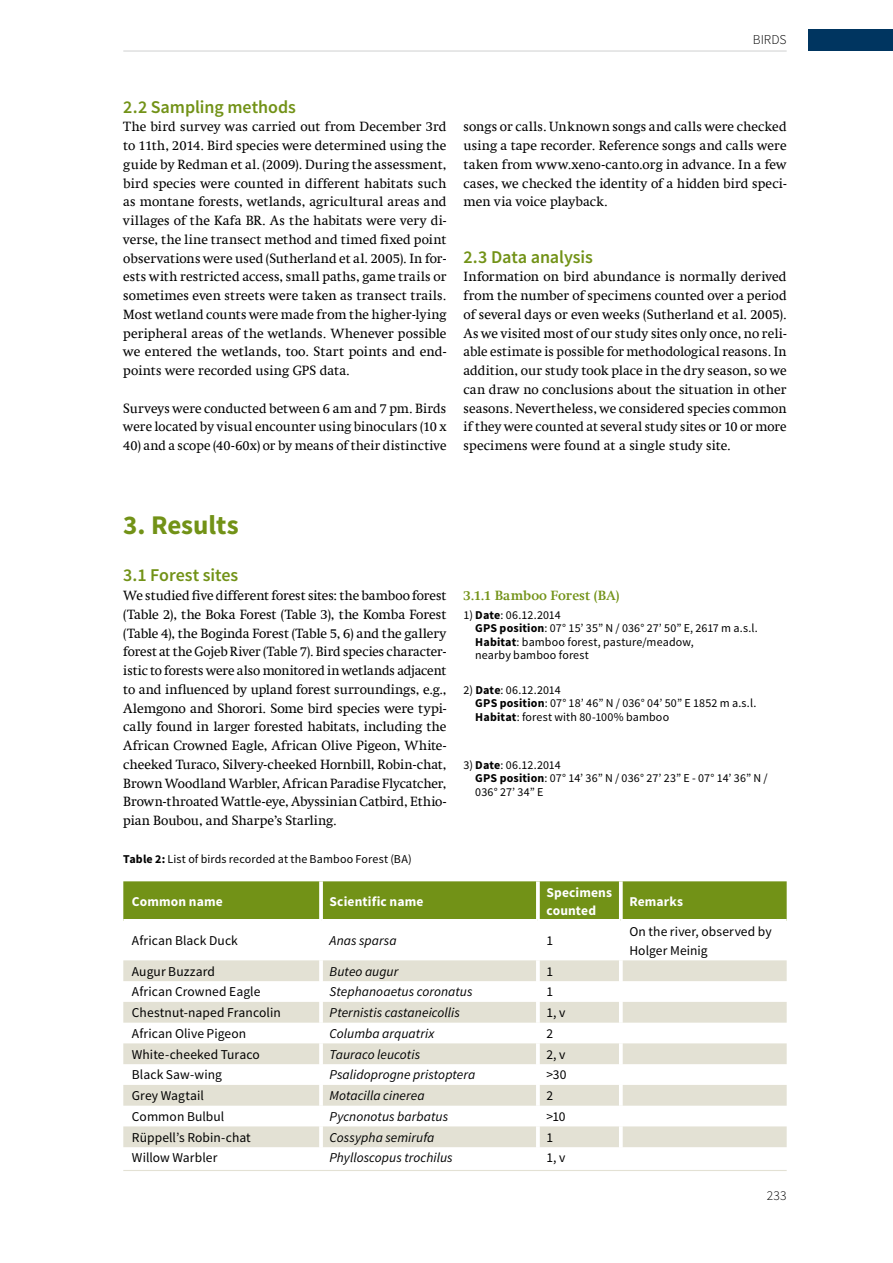
<style>
.page{position:relative;width:893px;height:1263px;background:#fff}
.page>*{position:absolute;margin:0;border:0;box-sizing:border-box;transform-origin:0 0}
.t1{font:700 27px "Source Sans Pro";letter-spacing:-.005em;color:#729217}
.t2{font:600 18px "Source Sans Pro";letter-spacing:-.005em;color:#729217}
.t3{font:13.5px/18.8px "Swift Com";color:#000;text-align:justify}
.t4{font:13.5px/18.8px "Source Sans Pro";letter-spacing:.005em;color:#000}
.t5{font:italic 13.5px "Source Sans Pro";letter-spacing:.005em;color:#000}
.t6{font:700 13.5px/18.8px "Source Sans Pro";letter-spacing:.01em;color:#fff}
.t7{font:700 13.5px "Swift Com";letter-spacing:.005em;color:#729217}
.t8{font:300 13.5px "Source Sans Pro";letter-spacing:.005em;color:#000}
.t9{font:12px/13.5px "Source Sans Pro";letter-spacing:.01em;color:#000}
.s1{font-weight:700}
</style>
<div class="page">
<hr style="left:123px;top:51px;width:664px;height:1px;background:#cfd0d0">
<div style="left:808px;top:30px;width:85px;height:21px;background:#003560"></div>
<div style="left:123px;top:881px;width:664px;height:38px;background:#729217"></div>
<svg style="left:123px;top:960px;width:664px;height:187px;fill:#e3e1d4"></svg>
<svg style="left:319px;top:881px;width:4px;height:38px"></svg>
<svg style="left:536px;top:881px;width:4px;height:38px"></svg>
<svg style="left:619px;top:881px;width:4px;height:38px"></svg>
<hr style="left:319px;top:960px;width:4px;height:21px;background:#fff">
<hr style="left:536px;top:960px;width:4px;height:21px;background:#fff">
<hr style="left:619px;top:960px;width:4px;height:21px;background:#fff">
<hr style="left:319px;top:981px;width:4px;height:21px;background:#fff">
<hr style="left:536px;top:981px;width:4px;height:21px;background:#fff">
<hr style="left:619px;top:981px;width:4px;height:21px;background:#fff">
<hr style="left:319px;top:1002px;width:4px;height:21px;background:#fff">
<hr style="left:536px;top:1002px;width:4px;height:21px;background:#fff">
<hr style="left:619px;top:1002px;width:4px;height:21px;background:#fff">
<hr style="left:319px;top:1023px;width:4px;height:20px;background:#fff">
<hr style="left:536px;top:1023px;width:4px;height:20px;background:#fff">
<hr style="left:619px;top:1023px;width:4px;height:20px;background:#fff">
<hr style="left:319px;top:1043px;width:4px;height:21px;background:#fff">
<hr style="left:536px;top:1043px;width:4px;height:21px;background:#fff">
<hr style="left:619px;top:1043px;width:4px;height:21px;background:#fff">
<hr style="left:319px;top:1064px;width:4px;height:21px;background:#fff">
<hr style="left:536px;top:1064px;width:4px;height:21px;background:#fff">
<hr style="left:619px;top:1064px;width:4px;height:21px;background:#fff">
<hr style="left:319px;top:1085px;width:4px;height:21px;background:#fff">
<hr style="left:536px;top:1085px;width:4px;height:21px;background:#fff">
<hr style="left:619px;top:1085px;width:4px;height:21px;background:#fff">
<hr style="left:319px;top:1106px;width:4px;height:20px;background:#fff">
<hr style="left:536px;top:1106px;width:4px;height:20px;background:#fff">
<hr style="left:619px;top:1106px;width:4px;height:20px;background:#fff">
<hr style="left:319px;top:1126px;width:4px;height:21px;background:#fff">
<hr style="left:536px;top:1126px;width:4px;height:21px;background:#fff">
<hr style="left:619px;top:1126px;width:4px;height:21px;background:#fff">
<hr style="left:123px;top:1170px;width:664px;height:1px;background:#e3e1d4">
<p class="t8" style="left:753px;top:31px;width:35px">BIRDS</p>
<h2 class="t2" style="left:123px;top:95px;width:174px">2.2 Sampling methods</h2>
<p class="t3" style="left:123px;top:117px;width:325px">The bird survey was carried out from December 3rd to 11th, 2014. Bird species were determined using the guide by Redman et al. (2009). During the assessment, bird species were counted in different habitats such as montane forests, wetlands, agricultural areas and villages of the Kafa BR. As the habitats were very di&shy;verse, the line transect method and timed fixed point observations were used (Sutherland et al. 2005). In for&shy;ests with restricted access, small paths, game trails or sometimes even streets were taken as transect trails.<br>Most wetland counts were made from the higher-lying peripheral areas of the wetlands. Whenever possible we entered the wetlands, too. Start points and end&shy;points were recorded using GPS data.</p>
<p class="t3" style="left:123px;top:399px;width:325px">Surveys were conducted between 6 am and 7 pm. Birds were located by visual encounter using binoculars (10 x</p>
<p class="t3" style="left:123px;top:436px;width:325px">40) and a scope (40-60x) or by means of their distinctive</p>
<p class="t3" style="left:463px;top:117px;width:325px">songs or calls. Unknown songs and calls were checked using a tape recorder. Reference songs and calls were taken from www.xeno-canto.org in advance. In a few cases, we checked the identity of a hidden bird speci&shy;men via voice playback.</p>
<h2 class="t2" style="left:463px;top:245px;width:131px">2.3 Data analysis</h2>
<p class="t3" style="left:463px;top:267px;width:325px">Information on bird abundance is normally derived from the number of specimens counted over a period of several days or even weeks (Sutherland et al. 2005).<br>As we visited most of our study sites only once, no reli&shy;able estimate is possible for methodological reasons. In addition, our study took place in the dry season, so we can draw no conclusions about the situation in other seasons. Nevertheless, we considered species common if they were counted at several study sites or 10 or more specimens were found at a single study site.</p>
<h1 class="t1" style="left:123px;top:508px;width:117px">3. Results</h1>
<h2 class="t2" style="left:123px;top:564px;width:116px">3.1 Forest sites</h2>
<p class="t3" style="left:123px;top:586px;width:325px">We studied five different forest sites: the bamboo forest (Table 2), the Boka Forest (Table 3), the Komba Forest (Table 4), the Boginda Forest (Table 5, 6) and the gallery forest at the Gojeb River (Table 7). Bird species character&shy;istic to forests were also monitored in wetlands adjacent to and influenced by upland forest surroundings, e.g., Alemgono and Shorori. Some bird species were typi&shy;cally found in larger forested habitats, including the African Crowned Eagle, African Olive Pigeon, White&shy;cheeked Turaco, Silvery-cheeked Hornbill, Robin-chat, Brown Woodland Warbler, African Paradise Flycatcher, Brown-throated Wattle-eye, Abyssinian Catbird, Ethio&shy;pian Boubou, and Sharpe’s Starling.</p>
<p class="t7" style="left:463px;top:587px;width:157px">3.1.1 Bamboo Forest (BA)</p>
<p class="t9" style="left:475px;top:608px;width:284px;text-indent:-12px">1) <span class="s1">Date</span>: 06.12.2014<br><span class="s1">GPS position</span>: 07° 15’ 35” N / 036° 27’ 50” E, 2617 m a.s.l.<br><span class="s1">Habitat</span>: bamboo forest, pasture/meadow,<br>nearby bamboo forest</p>
<p class="t9" style="left:475px;top:683px;width:282px;text-indent:-12px">2) <span class="s1">Date</span>: 06.12.2014<br><span class="s1">GPS position</span>: 07° 18’ 46” N / 036° 04’ 50” E 1852 m a.s.l.<br><span class="s1">Habitat</span>: forest with 80-100% bamboo</p>
<p class="t9" style="left:475px;top:758px;width:294px;text-indent:-12px">3) <span class="s1">Date</span>: 06.12.2014<br><span class="s1">GPS position</span>: 07° 14’ 36” N / 036° 27’ 23” E - 07° 14’ 36” N /<br>036° 27’ 34” E</p>
<p class="t9" style="left:123px;top:852px;width:290px"><span class="s1">Table 2:</span> List of birds recorded at the Bamboo Forest (BA)</p>
<p class="t6" style="left:132px;top:892px;width:92px">Common name</p>
<p class="t6" style="left:330px;top:892px;width:95px">Scientific name</p>
<p class="t6" style="left:546px;top:883px;width:67px">Specimens counted</p>
<p class="t6" style="left:629px;top:893px;width:55px">Remarks</p>
<p class="t4" style="left:132px;top:932px;width:108px">African Black Duck</p>
<p class="t5" style="left:330px;top:933px;width:69px">Anas sparsa</p>
<p class="t4" style="left:546px;top:932px;width:8px">1</p>
<p class="t4" style="left:629px;top:922px;width:144px">On the river, observed by<br>Holger Meinig</p>
<p class="t4" style="left:132px;top:962px;width:85px">Augur Buzzard</p>
<p class="t5" style="left:330px;top:963px;width:70px">Buteo augur</p>
<p class="t4" style="left:546px;top:962px;width:8px">1</p>
<p class="t4" style="left:132px;top:983px;width:130px">African Crowned Eagle</p>
<p class="t5" style="left:330px;top:983px;width:144px">Stephanoaetus coronatus</p>
<p class="t4" style="left:546px;top:983px;width:8px">1</p>
<p class="t4" style="left:132px;top:1003px;width:150px">Chestnut-naped Francolin</p>
<p class="t5" style="left:330px;top:1004px;width:132px">Pternistis castaneicollis</p>
<p class="t4" style="left:546px;top:1003px;width:20px">1, v</p>
<p class="t4" style="left:132px;top:1024px;width:116px">African Olive Pigeon</p>
<p class="t5" style="left:330px;top:1025px;width:106px">Columba arquatrix</p>
<p class="t4" style="left:546px;top:1024px;width:8px">2</p>
<p class="t4" style="left:132px;top:1045px;width:130px">White-cheeked Turaco</p>
<p class="t5" style="left:330px;top:1046px;width:92px">Tauraco leucotis</p>
<p class="t4" style="left:546px;top:1045px;width:21px">2, v</p>
<p class="t4" style="left:132px;top:1066px;width:92px">Black Saw-wing</p>
<p class="t5" style="left:330px;top:1066px;width:147px">Psalidoprogne pristoptera</p>
<p class="t4" style="left:546px;top:1066px;width:22px">&gt;30</p>
<p class="t4" style="left:132px;top:1086px;width:74px">Grey Wagtail</p>
<p class="t5" style="left:330px;top:1087px;width:97px">Motacilla cinerea</p>
<p class="t4" style="left:546px;top:1086px;width:8px">2</p>
<p class="t4" style="left:132px;top:1107px;width:94px">Common Bulbul</p>
<p class="t5" style="left:330px;top:1108px;width:120px">Pycnonotus barbatus</p>
<p class="t4" style="left:546px;top:1107px;width:21px">&gt;10</p>
<p class="t4" style="left:132px;top:1128px;width:121px">Rüppell’s Robin-chat</p>
<p class="t5" style="left:330px;top:1129px;width:106px">Cossypha semirufa</p>
<p class="t4" style="left:546px;top:1128px;width:8px">1</p>
<p class="t4" style="left:132px;top:1149px;width:87px">Willow Warbler</p>
<p class="t5" style="left:330px;top:1149px;width:125px">Phylloscopus trochilus</p>
<p class="t4" style="left:546px;top:1149px;width:20px">1, v</p>
<p class="t8" style="left:767px;top:1187px;width:21px">233</p>
</div>
